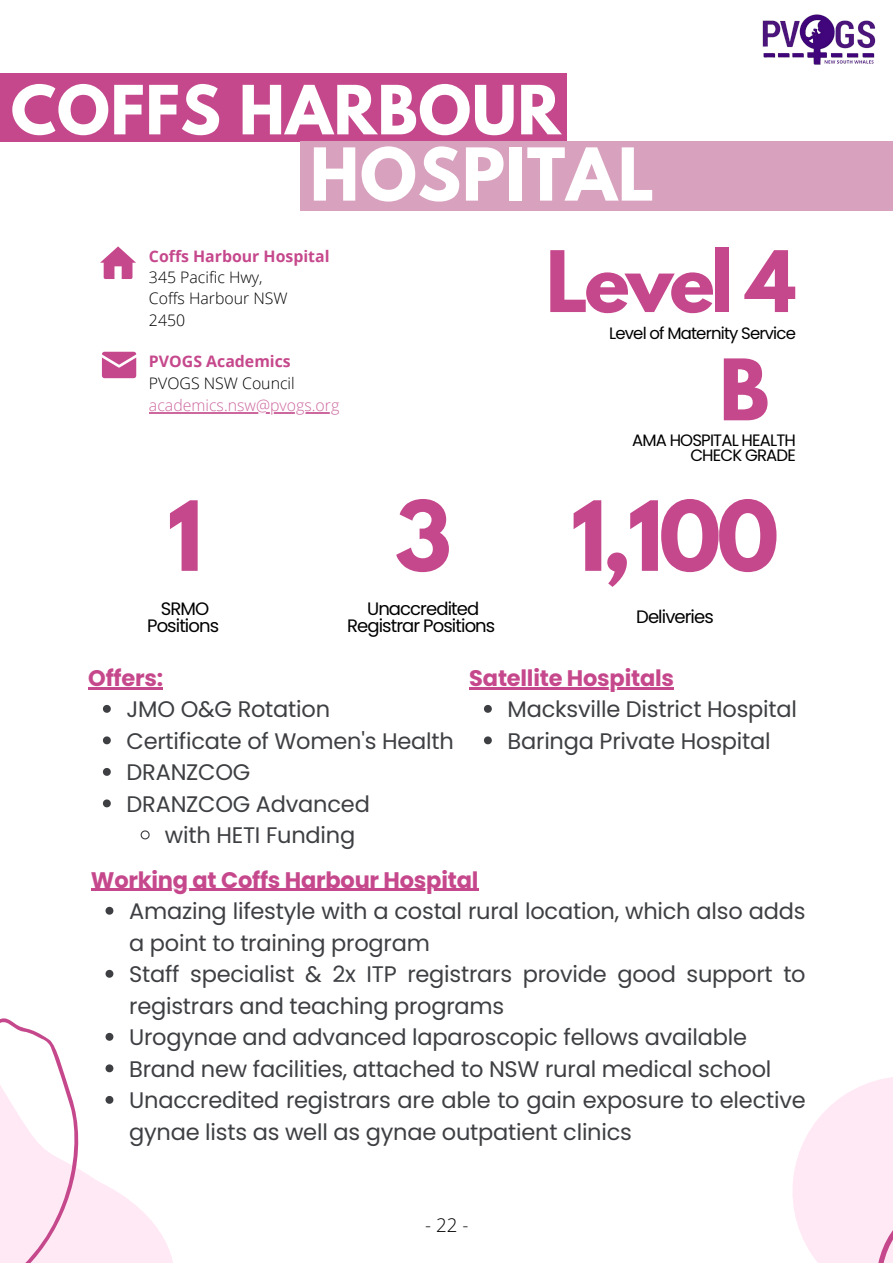
<style>
.page{position:relative;width:893px;height:1263px;background:#fff}
.page>*{position:absolute;margin:0;border:0;box-sizing:border-box;transform-origin:0 0}
.t1{font:700 85.5px "League Spartan";color:#c6488c}
.t2{font:700 75px "League Spartan";letter-spacing:-.05em;color:#c6488c}
.t3{font:700 64.5px "League Spartan";letter-spacing:.015em;color:#fff}
.t4{font:700 60px "League Spartan";letter-spacing:.015em;color:#fff}
.t5{font:22.5px/31.5px "Poppins";letter-spacing:-.01em;color:#3d3f42}
.t6{font:700 22.5px "Poppins";letter-spacing:-.01em;color:#c6488c}
.t7{font:300 18.75px "Open Sans";color:#000}
.t8{font:18px/16.9px "Poppins";letter-spacing:-.05em;color:#000;text-align:center}
.t9{font:16.5px/14.6px "Poppins";letter-spacing:-.05em;color:#000;text-align:right}
.t10{font:300 15.9px "Open Sans";color:#cd689f}
.t11{font:300 15.9px "Open Sans";color:#000}
.t12{font:700 15.9px "Open Sans";color:#c6488c}
.t13{font:300 15.83px/21.4px "Open Sans";color:#000}
.t14{font:700 15.83px "Open Sans";color:#c6488c}
</style>
<div class="page">
<div style="left:0;top:73px;width:566px;height:68px;background:#c6488c"></div>
<div style="left:300px;top:141px;width:593px;height:70px;background:#d8a2be"></div>
<svg style="left:102px;top:352px;width:34px;height:26px"></svg>
<svg style="left:100px;top:246px;width:36px;height:33px"></svg>
<hr style="left:91px;top:889px;width:387px;height:2px;background:#c6488c">
<img style="left:762px;top:14px;width:114px;height:51px">
<svg style="left:91px;top:906px;width:82px;height:357px"></svg>
<svg style="left:0;top:1018px;width:91px;height:245px"></svg>
<svg style="left:792px;top:1077px;width:101px;height:186px"></svg>
<svg style="left:103px;top:705px;width:8px;height:8px"></svg>
<svg style="left:103px;top:736px;width:8px;height:8px"></svg>
<svg style="left:103px;top:768px;width:8px;height:8px"></svg>
<svg style="left:103px;top:799px;width:8px;height:8px"></svg>
<svg style="left:140px;top:830px;width:10px;height:10px"></svg>
<hr style="left:88px;top:687px;width:75px;height:2px;background:#c6488c">
<svg style="left:484px;top:705px;width:8px;height:8px"></svg>
<svg style="left:484px;top:736px;width:8px;height:8px"></svg>
<hr style="left:469px;top:687px;width:205px;height:2px;background:#c6488c">
<hr style="left:149px;top:412px;width:190px;height:1px;background:#cd689f">
<h3 class="t4" style="left:11px;top:80px;width:551px">COFFS HARBOUR</h3>
<h3 class="t3" style="left:310px;top:143px;width:346px">HOSPITAL</h3>
<p class="t14" style="left:149px;top:245px;width:182px">Coffs Harbour Hospital</p>
<p class="t13" style="left:149px;top:266px;width:140px">345 Pacific Hwy,<br>Coffs Harbour NSW<br>2450</p>
<p class="t12" style="left:149px;top:350px;width:143px">PVOGS Academics</p>
<p class="t11" style="left:149px;top:372px;width:147px">PVOGS NSW Council</p>
<p class="t10" style="left:149px;top:394px;width:192px">academics.nsw@pvogs.org</p>
<h1 class="t1" style="left:167px;top:494px;width:37px">1</h1>
<h1 class="t1" style="left:395px;top:494px;width:58px">3</h1>
<p class="t8" style="left:347px;top:600px;width:150px">Unaccredited<br>Registrar Positions</p>
<p class="t8" style="left:147px;top:600px;width:74px">SRMO<br>Positions</p>
<h2 class="t2" style="left:546px;top:245px;width:252px">Level 4</h2>
<p class="t9" style="left:609px;top:326px;width:188px">Level of Maternity Service</p>
<h2 class="t2" style="left:719px;top:353px;width:51px">B</h2>
<p class="t9" style="left:632px;top:433px;width:165px">AMA HOSPITAL HEALTH<br>CHECK GRADE</p>
<h1 class="t1" style="left:571px;top:494px;width:209px">1,100</h1>
<p class="t8" style="left:636px;top:608px;width:79px">Deliveries</p>
<p class="t6" style="left:88px;top:662px;width:77px">Offers:</p>
<p class="t5" style="left:127px;top:694px;width:205px">JMO O&amp;G Rotation</p>
<p class="t5" style="left:127px;top:725px;width:329px">Certificate of Women's Health</p>
<p class="t5" style="left:127px;top:757px;width:125px">DRANZCOG</p>
<p class="t5" style="left:127px;top:788px;width:245px">DRANZCOG Advanced</p>
<p class="t5" style="left:165px;top:820px;width:192px">with HETI Funding</p>
<p class="t6" style="left:469px;top:662px;width:206px">Satellite Hospitals</p>
<p class="t5" style="left:507px;top:694px;width:291px">Macksville District Hospital<br>Baringa Private Hospital</p>
<p class="t6" style="left:91px;top:864px;width:389px">Working at Coffs Harbour Hospital</p>
<p class="t5" style="left:129px;top:895px;width:678px">Amazing lifestyle with a costal rural location, which also adds a point to training program<br>Staff specialist &amp; 2x ITP registrars provide good support to registrars and teaching programs<br>Urogynae and advanced laparoscopic fellows available Brand new facilities, attached to NSW rural medical school Unaccredited registrars are able to gain exposure to elective gynae lists as well as gynae outpatient clinics</p>
<p class="t7" style="left:425px;top:1211px;width:45px">-22-</p>
</div>
